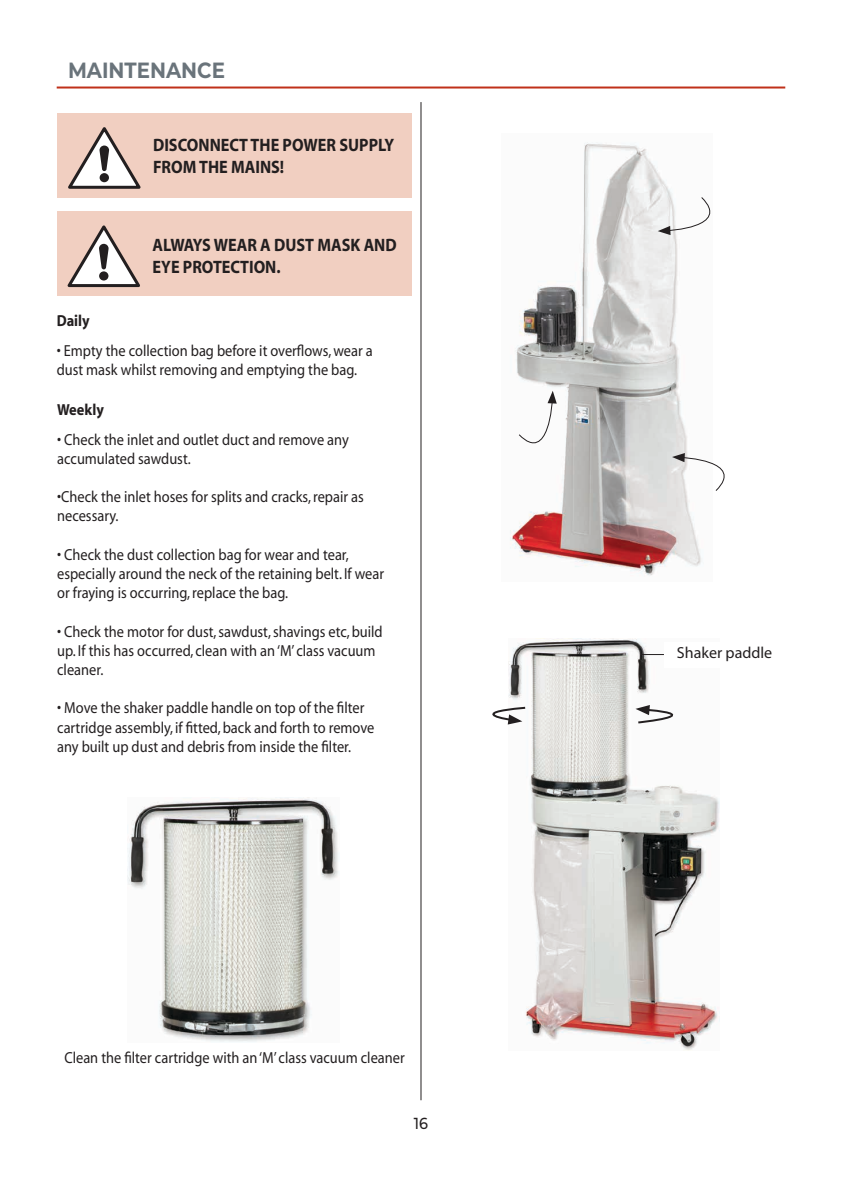
<style>
.page{position:relative;width:842px;height:1191px;background:#fff}
.page>*{position:absolute;margin:0;border:0;box-sizing:border-box;transform-origin:0 0}
.Main_Heading_Left{font:700 22px "Montserrat";color:#6a747b;scale:.9 1}
.Warning_Body_Text_4{font:700 18px/21.6px "Myriad";color:#231f20;scale:.9 1}
.Manual_Text{font:16px/19.2px "Myriad";color:#231f20;scale:.9 1}
.Image_Description{font:16px "Myriad";color:#231f20}
.Sub_Heading{font:700 16px "Myriad";color:#231f20;scale:.9 1}
.Page_Numbers{font:500 16px "Montserrat";color:#231f20;scale:.9 1}
</style>
<div class="page">
<hr style="left:57px;top:86px;width:728px;height:2px;background:#c0311a">
<hr style="left:421px;top:102px;width:1px;height:998px;background:#231f20">
<div style="left:57px;top:212px;width:354px;height:84px;background:#f1cfc1"></div>
<svg style="left:68px;top:225px;width:72px;height:62px"></svg>
<div style="left:57px;top:113px;width:355px;height:84px;background:#f1cfc1"></div>
<svg style="left:68px;top:127px;width:73px;height:62px"></svg>
<img style="left:510px;top:142px;width:192px;height:434px">
<img style="left:508px;top:638px;width:212px;height:412px">
<img style="left:128px;top:798px;width:211px;height:244px">
<div style="left:664px;top:642px;width:121px;height:26px;background:#fff"></div>
<svg style="left:641px;top:654px;width:23px;height:1px"></svg>
<svg style="left:635px;top:705px;width:74px;height:19px"></svg>
<svg style="left:492px;top:705px;width:35px;height:19px"></svg>
<svg style="left:658px;top:196px;width:53px;height:39px"></svg>
<svg style="left:672px;top:453px;width:53px;height:39px"></svg>
<svg style="left:518px;top:391px;width:39px;height:74px"></svg>
<p class="Main_Heading_Left" style="left:68px;top:54px;width:176px">MAINTENANCE</p>
<p class="Warning_Body_Text_4" style="left:153px;top:135px;width:270px">DISCONNECT THE POWER SUPPLY<br>FROM THE MAINS!</p>
<p class="Sub_Heading" style="left:57px;top:312px;width:38px">Daily</p>
<p class="Warning_Body_Text_4" style="left:153px;top:235px;width:273px">ALWAYS WEAR A DUST MASK AND<br>EYE PROTECTION.</p>
<p class="Manual_Text" style="left:57px;top:341px;width:353px">• Empty the collection bag before it overflows, wear a</p>
<p class="Manual_Text" style="left:57px;top:361px;width:335px">dust mask whilst removing and emptying the bag.</p>
<p class="Sub_Heading" style="left:57px;top:401px;width:53px">Weekly</p>
<p class="Manual_Text" style="left:57px;top:430px;width:326px">• Check the inlet and outlet duct and remove any</p>
<p class="Manual_Text" style="left:57px;top:449px;width:150px">accumulated sawdust.</p>
<p class="Manual_Text" style="left:57px;top:488px;width:342px">•Check the inlet hoses for splits and cracks, repair as</p>
<p class="Manual_Text" style="left:57px;top:507px;width:70px">necessary.</p>
<p class="Manual_Text" style="left:57px;top:545px;width:325px">• Check the dust collection bag for wear and tear,</p>
<p class="Manual_Text" style="left:57px;top:565px;width:365px">especially around the neck of the retaining belt. If wear</p>
<p class="Manual_Text" style="left:57px;top:584px;width:258px">or fraying is occurring, replace the bag.</p>
<p class="Manual_Text" style="left:57px;top:622px;width:363px">• Check the motor for dust, sawdust, shavings etc, build</p>
<p class="Manual_Text" style="left:57px;top:641px;width:355px">up. If this has occurred, clean with an ‘M’ class vacuum cleaner.</p>
<p class="Manual_Text" style="left:57px;top:699px;width:343px">• Move the shaker paddle handle on top of the filter</p>
<p class="Manual_Text" style="left:57px;top:718px;width:354px">cartridge assembly, if fitted, back and forth to remove</p>
<p class="Manual_Text" style="left:57px;top:737px;width:328px">any built up dust and debris from inside the filter.</p>
<p class="Manual_Text" style="left:64px;top:1049px;width:380px">Clean the filter cartridge with an ‘M’ class vacuum cleaner</p>
<p class="Page_Numbers" style="left:414px;top:1112px;width:17px">16</p>
<p class="Image_Description" style="left:677px;top:645px;width:97px">Shaker paddle</p>
</div>
